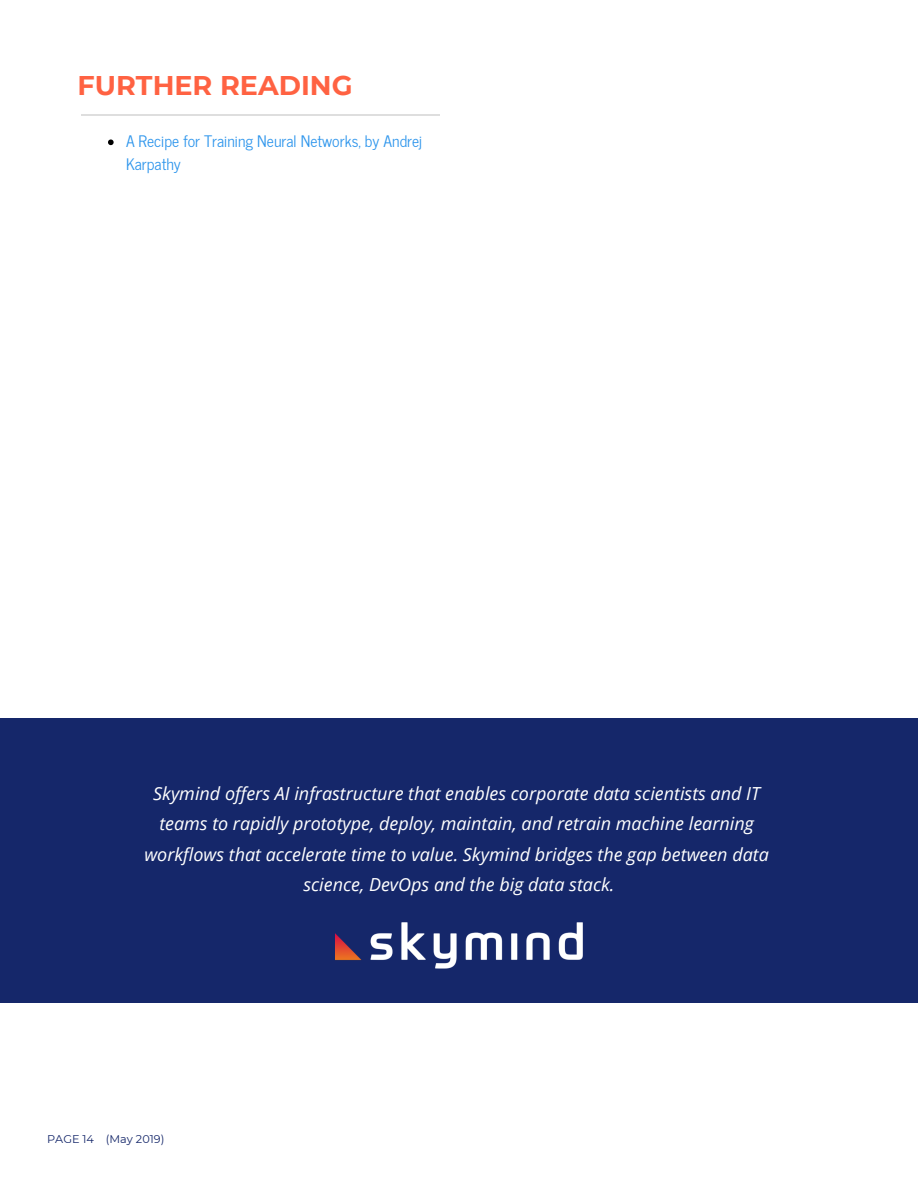
<style>
.page{position:relative;width:918px;height:1188px;background:#fff}
.page>*{position:absolute;margin:0;border:0;box-sizing:border-box;transform-origin:0 0}
.t1{font:700 27px "Montserrat";color:#ff6242}
.t2{font:italic 18px/30.3px "Open Sans";color:#fff;text-align:center}
.t3{font:15.75px/22.5px "News Cycle";color:#2d95ec}
.t4{font:11.25px "Montserrat";color:#15276a}
</style>
<div class="page">
<div style="left:0;top:718px;width:918px;height:284px;background:#15276a"></div>
<img style="left:335px;top:922px;width:248px;height:47px">
<hr style="left:81px;top:115px;width:359px;height:1px;background:#dedede">
<svg style="left:108px;top:140px;width:6px;height:5px"></svg>
<h1 class="t1" style="left:78px;top:65px;width:276px">FURTHER READING</h1>
<p class="t3" style="left:126px;top:130px;width:298px">A Recipe for Training Neural Networks, by Andrej<br>Karpathy</p>
<p class="t2" style="left:144px;top:778px;width:626px">Skymind offers AI infrastructure that enables corporate data scientists and IT teams to rapidly prototype, deploy, maintain, and retrain machine learning workflows that accelerate time to value. Skymind bridges the gap between data science, DevOps and the big data stack.</p>
<p class="t4" style="left:47px;top:1131px;width:119px">PAGE 14 (May 2019)</p>
</div>
